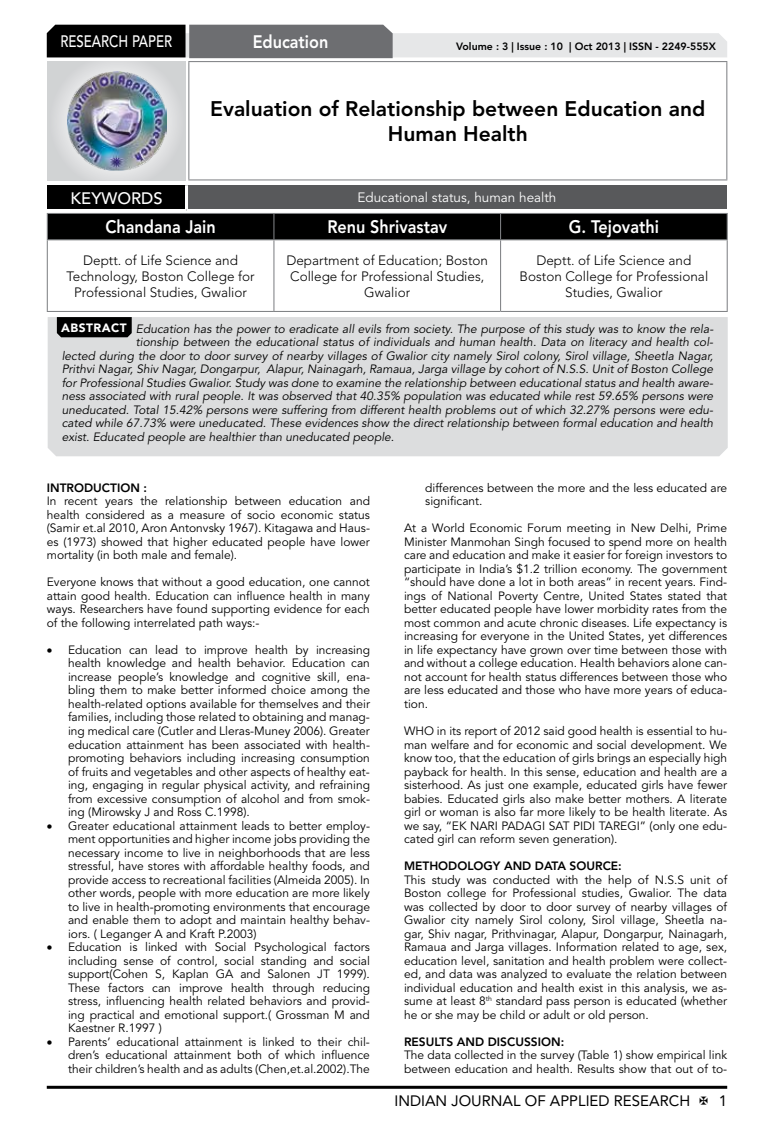
<style>
.page{position:relative;width:774px;height:1136px;background:#fff}
.page>*{position:absolute;margin:0;border:0;box-sizing:border-box;transform-origin:0 0}
.t1{font:800 21px/25.2px "Avenir LT Std";color:#000;text-align:center}
.t2{font:800 18px "Avenir LT Std";color:#fff;scale:.9 1}
.t3{font:500 16.5px "Avenir LT Std";color:#fff;scale:.8 1}
.t4{font:500 16.5px "Avenir LT Std";color:#fff}
.t5{font:15px "Avenir LT Std";color:#000}
.t6{font:300 13.5px/16.2px "Avenir LT Std";color:#000;text-align:center}
.t7{font:13.5px "Avenir LT Std";color:#fff}
.t8{font:12px/13.5px "Avenir LT Std";color:#000;text-align:justify}
.t9{font:italic 12px "Avenir LT Std";color:#000}
.t10{font:800 12px "Avenir LT Std";color:#000}
.t11{font:800 10.5px "Avenir LT Std";color:#000}
.s1{font-weight:900;font-style:normal;color:#fff}
</style>
<div class="page">
<hr style="left:47px;top:1085px;width:680px;height:3px;background:#000">
<div style="left:48px;top:62px;width:137px;height:118px;background:linear-gradient(to right,#d9dadb,#d9dadb)"></div>
<img style="left:68px;top:71px;width:99px;height:100px">
<svg style="left:47px;top:25px;width:680px;height:33px;background:#979899"></svg>
<hr style="left:188px;top:61px;width:539px;height:1px;background:#808285">
<hr style="left:188px;top:62px;width:1px;height:117px;background:#808285">
<hr style="left:726px;top:62px;width:1px;height:117px;background:#808285">
<hr style="left:188px;top:179px;width:539px;height:1px;background:#808285">
<div style="left:47px;top:213px;width:681px;height:26px;background:#000"></div>
<hr style="left:47px;top:239px;width:227px;height:1px;background:#808285">
<hr style="left:47px;top:240px;width:1px;height:71px;background:#808285">
<hr style="left:274px;top:239px;width:226px;height:1px;background:#808285">
<hr style="left:273px;top:240px;width:1px;height:71px;background:#808285">
<hr style="left:500px;top:239px;width:228px;height:1px;background:#808285">
<hr style="left:500px;top:240px;width:1px;height:71px;background:#808285">
<hr style="left:727px;top:240px;width:1px;height:71px;background:#808285">
<hr style="left:47px;top:311px;width:227px;height:1px;background:#808285">
<hr style="left:274px;top:311px;width:226px;height:1px;background:#808285">
<hr style="left:500px;top:311px;width:228px;height:1px;background:#808285">
<div style="left:47px;top:185px;width:139px;height:25px;background:#000"></div>
<div style="left:186px;top:185px;width:541px;height:25px;background:#58595b"></div>
<hr style="left:185px;top:185px;width:3px;height:24px;background:#fff">
<hr style="left:47px;top:209px;width:139px;height:3px;background:#fff">
<hr style="left:186px;top:209px;width:541px;height:3px;background:#fff">
<div style="left:48px;top:317px;width:680px;height:139px;background:#dcddde"></div>
<svg style="left:57px;top:317px;width:75px;height:20px"></svg>
<h3 class="t3" style="left:60px;top:32px;width:139px">RESEARCH PAPER</h3>
<h2 class="t2" style="left:253px;top:31px;width:86px">Education</h2>
<p class="t11" style="left:456px;top:41px;width:261px">Volume : 3 | Issue : 10 | Oct 2013 | ISSN - 2249-555X</p>
<h1 class="t1" style="left:210px;top:96px;width:497px">Evaluation of Relationship between Education and<br>Human Health</h1>
<h3 class="t4" style="left:71px;top:189px;width:94px">KEYWORDS</h3>
<p class="t7" style="left:357px;top:189px;width:201px">Educational status, human health</p>
<h2 class="t2" style="left:105px;top:216px;width:124px">Chandana Jain</h2>
<h2 class="t2" style="left:327px;top:216px;width:135px">Renu Shrivastav</h2>
<h2 class="t2" style="left:569px;top:216px;width:102px">G. Tejovathi</h2>
<p class="t6" style="left:67px;top:252px;width:189px">Deptt. of Life Science and<br>Technology, Boston College for<br>Professional Studies, Gwalior</p>
<p class="t6" style="left:286px;top:252px;width:203px">Department of Education; Boston<br>College for Professional Studies,<br>Gwalior</p>
<p class="t6" style="left:519px;top:252px;width:190px">Deptt. of Life Science and<br>Boston College for Professional<br>Studies, Gwalior</p>
<p class="t9" style="left:61px;top:321px;width:654px"><span class="s1">ABSTRACT</span> Education has the power to eradicate all evils from society. The purpose of this study was to know the rela-</p>
<p class="t9" style="left:136px;top:335px;width:579px">tionship between the educational status of individuals and human health. Data on literacy and health col-</p>
<p class="t9" style="left:62px;top:348px;width:653px">lected during the door to door survey of nearby villages of Gwalior city namely Sirol colony, Sirol village, Sheetla Nagar,</p>
<p class="t9" style="left:62px;top:362px;width:653px">Prithvi Nagar, Shiv Nagar, Dongarpur, Alapur, Nainagarh, Ramaua, Jarga village by cohort of N.S.S. Unit of Boston College</p>
<p class="t9" style="left:62px;top:375px;width:653px">for Professional Studies Gwalior. Study was done to examine the relationship between educational status and health aware-</p>
<p class="t9" style="left:62px;top:389px;width:653px">ness associated with rural people. It was observed that 40.35% population was educated while rest 59.65% persons were</p>
<p class="t9" style="left:62px;top:402px;width:653px">uneducated. Total 15.42% persons were suffering from different health problems out of which 32.27% persons were edu-</p>
<p class="t9" style="left:62px;top:416px;width:653px">cated while 67.73% were uneducated. These evidences show the direct relationship between formal education and health</p>
<p class="t9" style="left:62px;top:429px;width:334px">exist. Educated people are healthier than uneducated people.</p>
<p class="t10" style="left:47px;top:480px;width:102px">INTRODUCTION :</p>
<p class="t8" style="left:47px;top:494px;width:325px">In recent years the relationship between education and health considered as a measure of socio economic status (Samir et.al 2010, Aron Antonvsky 1967). Kitagawa and Haus&shy;es (1973) showed that higher educated people have lower mortality (in both male and female).</p>
<p class="t8" style="left:47px;top:575px;width:325px">Everyone knows that without a good education, one cannot attain good health. Education can influence health in many ways. Researchers have found supporting evidence for each of the following interrelated path ways:-</p>
<p class="t8" style="left:68px;top:643px;width:303px;text-indent:-21px">• Education can lead to improve health by increasing health knowledge and health behavior. Education can increase people’s knowledge and cognitive skill, ena&shy;bling them to make better informed choice among the health-related options available for themselves and their families, including those related to obtaining and manag&shy;ing medical care (Cutler and Lleras-Muney 2006). Greater education attainment has been associated with health&shy;promoting behaviors including increasing consumption of fruits and vegetables and other aspects of healthy eat&shy;ing, engaging in regular physical activity, and refraining from excessive consumption of alcohol and from smok&shy;ing (Mirowsky J and Ross C.1998).</p>
<p class="t8" style="left:68px;top:818px;width:303px;text-indent:-21px">• Greater educational attainment leads to better employ&shy;ment opportunities and higher income jobs providing the necessary income to live in neighborhoods that are less stressful, have stores with affordable healthy foods, and provide access to recreational facilities (Almeida 2005). In other words, people with more education are more likely to live in health-promoting environments that encourage and enable them to adopt and maintain healthy behav&shy;iors. ( Leganger A and Kraft P.2003)</p>
<p class="t8" style="left:68px;top:940px;width:303px;text-indent:-21px">• Education is linked with Social Psychological factors including sense of control, social standing and social support(Cohen S, Kaplan GA and Salonen JT 1999).<br>These factors can improve health through reducing stress, influencing health related behaviors and provid&shy;ing practical and emotional support.( Grossman M and Kaestner R.1997 )</p>
<p class="t8" style="left:68px;top:1034px;width:303px;text-indent:-21px">• Parents’ educational attainment is linked to their chil&shy;dren’s educational attainment both of which influence their children’s health and as adults (Chen,et.al.2002).The</p>
<p class="t8" style="left:425px;top:481px;width:303px">differences between the more and the less educated are significant.</p>
<p class="t8" style="left:404px;top:521px;width:325px">At a World Economic Forum meeting in New Delhi, Prime Minister Manmohan Singh focused to spend more on health care and education and make it easier for foreign investors to participate in India’s $1.2 trillion economy. The government “should have done a lot in both areas” in recent years. Find&shy;ings of National Poverty Centre, United States stated that better educated people have lower morbidity rates from the most common and acute chronic diseases. Life expectancy is increasing for everyone in the United States, yet differences in life expectancy have grown over time between those with and without a college education. Health behaviors alone can&shy;not account for health status differences between those who are less educated and those who have more years of educa&shy;tion.</p>
<p class="t8" style="left:404px;top:724px;width:325px">WHO in its report of 2012 said good health is essential to hu&shy;man welfare and for economic and social development. We know too, that the education of girls brings an especially high payback for health. In this sense, education and health are a sisterhood. As just one example, educated girls have fewer babies. Educated girls also make better mothers. A literate girl or woman is also far more likely to be health literate. As we say, “EK NARI PADAGI SAT PIDI TAREGI” (only one edu&shy;cated girl can reform seven generation).</p>
<p class="t10" style="left:404px;top:858px;width:219px">METHODOLOGY AND DATA SOURCE:</p>
<p class="t8" style="left:404px;top:872px;width:325px">This study was conducted with the help of N.S.S unit of Boston college for Professional studies, Gwalior. The data was collected by door to door survey of nearby villages of Gwalior city namely Sirol colony, Sirol village, Sheetla na&shy;gar, Shiv nagar, Prithvinagar, Alapur, Dongarpur, Nainagarh, Ramaua and Jarga villages. Information related to age, sex, education level, sanitation and health problem were collect&shy;ed, and data was analyzed to evaluate the relation between individual education and health exist in this analysis, we as&shy;sume at least 8<sup>th</sup> standard pass person is educated (whether he or she may be child or adult or old person.</p>
<p class="t10" style="left:404px;top:1034px;width:162px">RESULTS AND DISCUSSION:</p>
<p class="t8" style="left:404px;top:1048px;width:325px">The data collected in the survey (Table 1) show empirical link between education and health. Results show that out of to-</p>
<p class="t5" style="left:394px;top:1091px;width:297px">INDIAN JOURNAL OF APPLIED RESEARCH</p>
<p class="t5" style="left:719px;top:1091px;width:10px">1</p>
</div>
